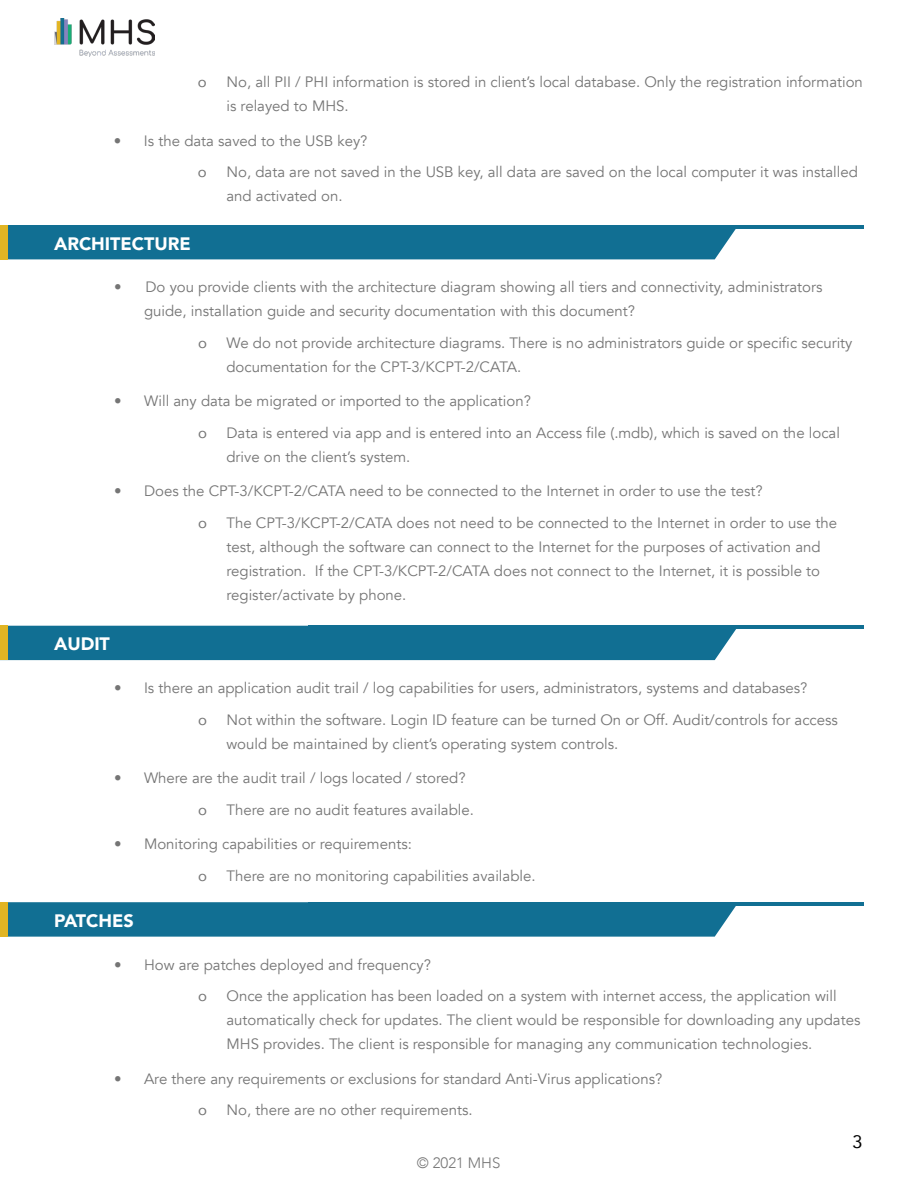
<style>
.page{position:relative;width:918px;height:1188px;background:#fff}
.page>*{position:absolute;margin:0;border:0;box-sizing:border-box;transform-origin:0 0}
.t1{font:900 18px "Avenir";color:#fff}
.t2{font:18px "Avenir";color:#000}
.t3{font:15px/24px "Avenir";color:#757575}
.t4{font:15px "Avenir";color:#757575}
.t5{font:300 15px "Avenir";color:#757575}
</style>
<div class="page">
<img style="left:54px;top:18px;width:100px;height:39px">
<div style="left:7px;top:225px;width:731px;height:34px;background:#116f93"></div>
<div style="left:0;top:225px;width:7px;height:34px;background:#e1b524"></div>
<hr style="left:309px;top:225px;width:555px;height:3px;background:#116f93">
<div style="left:7px;top:626px;width:729px;height:34px;background:#116f93"></div>
<div style="left:0;top:626px;width:7px;height:34px;background:#e1b524"></div>
<hr style="left:309px;top:626px;width:555px;height:3px;background:#116f93">
<div style="left:7px;top:902px;width:729px;height:35px;background:#116f93"></div>
<div style="left:0;top:902px;width:7px;height:35px;background:#e1b524"></div>
<hr style="left:309px;top:902px;width:555px;height:4px;background:#116f93">
<p class="t4" style="left:198px;top:70px;width:10px">o</p>
<p class="t3" style="left:226px;top:70px;width:638px">No, all PII / PHI information is stored in client’s local database. Only the registration information is relayed to MHS.</p>
<p class="t3" style="left:114px;top:129px;width:255px">• Is the data saved to the USB key?</p>
<p class="t4" style="left:198px;top:160px;width:10px">o</p>
<p class="t3" style="left:226px;top:160px;width:633px">No, data are not saved in the USB key, all data are saved on the local computer it was installed and activated on.</p>
<p class="t1" style="left:54px;top:228px;width:138px">ARCHITECTURE</p>
<p class="t3" style="left:144px;top:276px;width:680px;text-indent:-30px">• Do you provide clients with the architecture diagram showing all tiers and connectivity, administrators guide, installation guide and security documentation with this document?</p>
<p class="t4" style="left:198px;top:331px;width:10px">o</p>
<p class="t3" style="left:226px;top:331px;width:628px">We do not provide architecture diagrams. There is no administrators guide or specific security documentation for the CPT-3/KCPT-2/CATA.</p>
<p class="t3" style="left:114px;top:390px;width:418px">• Will any data be migrated or imported to the application?</p>
<p class="t4" style="left:198px;top:421px;width:10px">o</p>
<p class="t3" style="left:226px;top:421px;width:615px">Data is entered via app and is entered into an Access file (.mdb), which is saved on the local drive on the client’s system.</p>
<p class="t3" style="left:114px;top:480px;width:650px">• Does the CPT-3/KCPT-2/CATA need to be connected to the Internet in order to use the test?</p>
<p class="t4" style="left:198px;top:511px;width:10px">o</p>
<p class="t3" style="left:226px;top:511px;width:612px">The CPT-3/KCPT-2/CATA does not need to be connected to the Internet in order to use the test, although the software can connect to the Internet for the purposes of activation and registration. If the CPT-3/KCPT-2/CATA does not connect to the Internet, it is possible to register/activate by phone.</p>
<p class="t1" style="left:54px;top:629px;width:57px">AUDIT</p>
<p class="t3" style="left:114px;top:676px;width:695px">• Is there an application audit trail / log capabilities for users, administrators, systems and databases?</p>
<p class="t4" style="left:198px;top:707px;width:10px">o</p>
<p class="t3" style="left:226px;top:708px;width:613px">Not within the software. Login ID feature can be turned On or Off. Audit/controls for access would be maintained by client’s operating system controls.</p>
<p class="t3" style="left:114px;top:766px;width:353px">• Where are the audit trail / logs located / stored?</p>
<p class="t4" style="left:198px;top:797px;width:10px">o</p>
<p class="t3" style="left:226px;top:798px;width:249px">There are no audit features available.</p>
<p class="t3" style="left:114px;top:832px;width:299px">• Monitoring capabilities or requirements:</p>
<p class="t4" style="left:198px;top:863px;width:10px">o</p>
<p class="t3" style="left:226px;top:864px;width:311px">There are no monitoring capabilities available.</p>
<p class="t1" style="left:54px;top:905px;width:81px">PATCHES</p>
<p class="t3" style="left:114px;top:953px;width:319px">• How are patches deployed and frequency?</p>
<p class="t4" style="left:198px;top:984px;width:10px">o</p>
<p class="t3" style="left:226px;top:984px;width:635px">Once the application has been loaded on a system with internet access, the application will automatically check for updates. The client would be responsible for downloading any updates<br>MHS provides. The client is responsible for managing any communication technologies.</p>
<p class="t3" style="left:114px;top:1067px;width:550px">• Are there any requirements or exclusions for standard Anti-Virus applications?</p>
<p class="t4" style="left:198px;top:1098px;width:10px">o</p>
<p class="t3" style="left:226px;top:1098px;width:248px">No, there are no other requirements.</p>
<p class="t5" style="left:417px;top:1154px;width:85px">© 2021 MHS</p>
<p class="t2" style="left:852px;top:1128px;width:12px">3</p>
</div>
